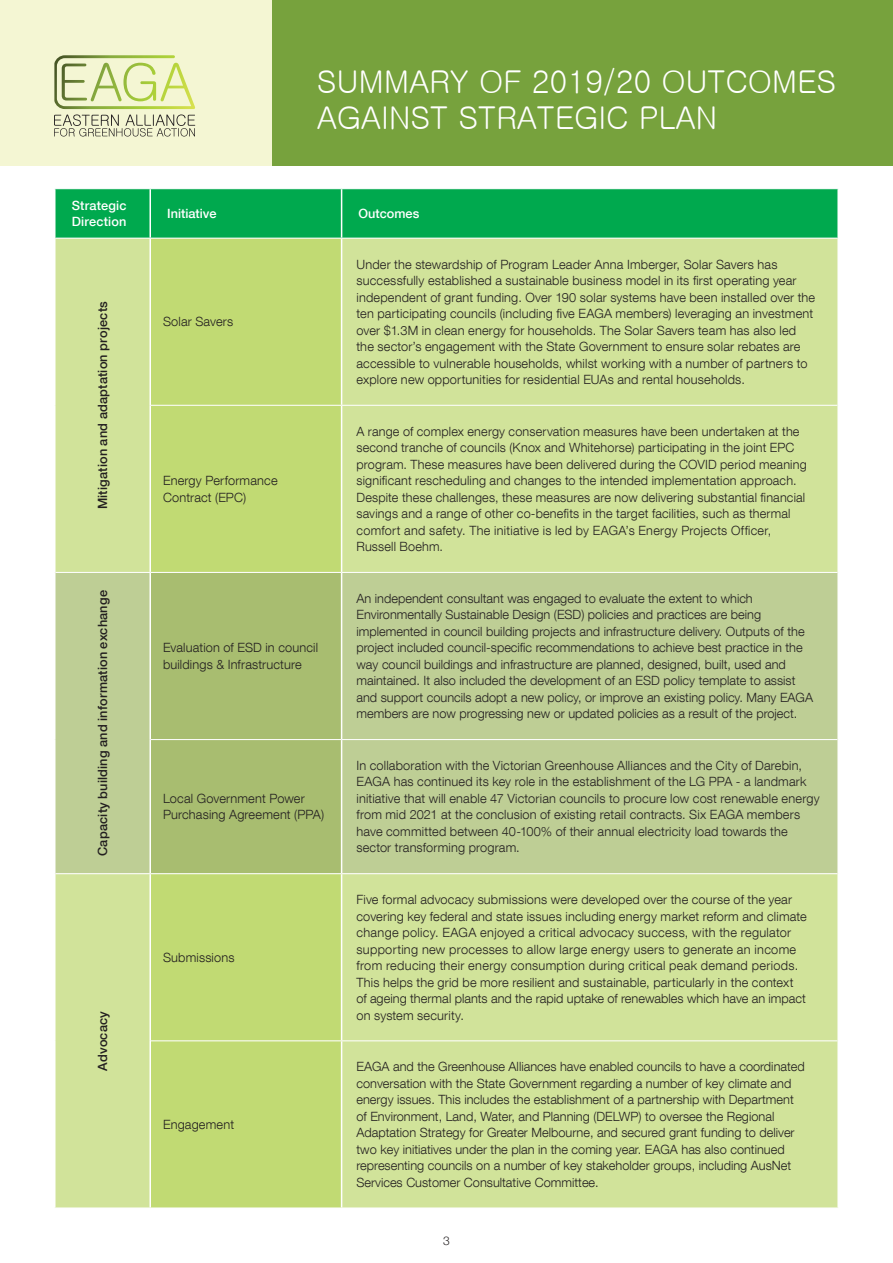
<style>
.page{position:relative;width:893px;height:1263px;background:#fff}
.page>*{position:absolute;margin:0;border:0;box-sizing:border-box;transform-origin:0 0}
.t1{font:31.5px/36px "Gulim";letter-spacing:-.01em;color:#fff}
.t2{font:300 12.75px/16.5px "Helvetica Neue LT Com";letter-spacing:.01em;color:#231f20}
.t3{font:500 12.75px "Helvetica Neue LT Com";letter-spacing:.015em;color:#231f20}
.t4{font:500 12.75px/15.3px "Helvetica Neue LT Com";color:#fff}
.t5{font:300 12px "Helvetica Neue";color:#231f20}
</style>
<div class="page">
<div style="left:0;top:0;width:272px;height:166px;background:#f4f6d3"></div>
<div style="left:272px;top:0;width:621px;height:166px;background:#77a23d"></div>
<div style="left:56px;top:189px;width:781px;height:49px;background:#00a94e"></div>
<div style="left:56px;top:239px;width:781px;height:968px;background:#d1e39a"></div>
<div style="left:151px;top:239px;width:190px;height:968px;background:#c1da73"></div>
<div style="left:56px;top:573px;width:781px;height:300px;background:#bece95"></div>
<div style="left:151px;top:573px;width:190px;height:300px;background:#a8bd70"></div>
<hr style="left:149px;top:189px;width:2px;height:49px;background:#fff">
<hr style="left:341px;top:189px;width:1px;height:49px;background:#fff">
<hr style="left:56px;top:572px;width:94px;height:1px;background:#fff">
<hr style="left:149px;top:239px;width:2px;height:166px;background:#fff">
<hr style="left:341px;top:239px;width:1px;height:166px;background:#fff">
<hr style="left:149px;top:405px;width:2px;height:167px;background:#fff">
<hr style="left:341px;top:406px;width:1px;height:166px;background:#fff">
<hr style="left:151px;top:405px;width:191px;height:1px;background:#fff">
<hr style="left:342px;top:405px;width:495px;height:1px;background:#fff">
<hr style="left:150px;top:572px;width:192px;height:1px;background:#fff">
<hr style="left:342px;top:572px;width:495px;height:1px;background:#fff">
<hr style="left:149px;top:573px;width:2px;height:166px;background:#fff">
<hr style="left:341px;top:573px;width:1px;height:166px;background:#fff">
<hr style="left:151px;top:739px;width:191px;height:1px;background:#fff">
<hr style="left:342px;top:739px;width:495px;height:1px;background:#fff">
<hr style="left:149px;top:739px;width:2px;height:134px;background:#fff">
<hr style="left:341px;top:740px;width:1px;height:133px;background:#fff">
<hr style="left:56px;top:873px;width:94px;height:1px;background:#fff">
<hr style="left:150px;top:873px;width:192px;height:1px;background:#fff">
<hr style="left:342px;top:873px;width:495px;height:1px;background:#fff">
<hr style="left:151px;top:1040px;width:191px;height:1px;background:#fff">
<hr style="left:342px;top:1040px;width:495px;height:1px;background:#fff">
<hr style="left:149px;top:874px;width:2px;height:167px;background:#fff">
<hr style="left:341px;top:874px;width:1px;height:166px;background:#fff">
<hr style="left:149px;top:1041px;width:2px;height:166px;background:#fff">
<hr style="left:341px;top:1041px;width:1px;height:166px;background:#fff">
<svg style="left:54px;top:55px;width:141px;height:82px"></svg>
<p class="t1" style="left:317px;top:63px;width:521px">SUMMARY OF 2019/20 OUTCOMES<br>AGAINST STRATEGIC PLAN</p>
<p class="t4" style="left:72px;top:198px;width:56px">Strategic<br>Direction</p>
<p class="t4" style="left:167px;top:206px;width:51px">Initiative</p>
<p class="t4" style="left:359px;top:206px;width:62px">Outcomes</p>
<p class="t3" style="left:95px;top:509px;width:209px;rotate:-90deg">Mitigation and adaptation projects</p>
<p class="t3" style="left:95px;top:856px;width:267px;rotate:-90deg">Capacity building and information exchange</p>
<p class="t3" style="left:95px;top:1070px;width:61px;rotate:-90deg">Advocacy</p>
<p class="t2" style="left:163px;top:313px;width:72px">Solar Savers</p>
<p class="t2" style="left:163px;top:472px;width:116px">Energy Performance<br>Contract (EPC)</p>
<p class="t2" style="left:163px;top:639px;width:157px">Evaluation of ESD in council buildings &amp; Infrastructure</p>
<p class="t2" style="left:163px;top:790px;width:163px">Local Government Power<br>Purchasing Agreement (PPA)</p>
<p class="t2" style="left:163px;top:949px;width:73px">Submissions</p>
<p class="t2" style="left:163px;top:1116px;width:73px">Engagement</p>
<p class="t2" style="left:356px;top:255px;width:460px">Under the stewardship of Program Leader Anna Imberger, Solar Savers has successfully established a sustainable business model in its first operating year independent of grant funding. Over 190 solar systems have been installed over the ten participating councils (including five EAGA members) leveraging an investment over $1.3M in clean energy for households. The Solar Savers team has also led the sector’s engagement with the State Government to ensure solar rebates are accessible to vulnerable households, whilst working with a number of partners to explore new opportunities for residential EUAs and rental households.</p>
<p class="t2" style="left:356px;top:423px;width:452px">A range of complex energy conservation measures have been undertaken at the second tranche of councils (Knox and Whitehorse) participating in the joint EPC program. These measures have been delivered during the COVID period meaning significant rescheduling and changes to the intended implementation approach.<br>Despite these challenges, these measures are now delivering substantial financial savings and a range of other co-benefits in the target facilities, such as thermal comfort and safety. The initiative is led by EAGA’s Energy Projects Officer, Russell Boehm.</p>
<p class="t2" style="left:356px;top:590px;width:458px">An independent consultant was engaged to evaluate the extent to which Environmentally Sustainable Design (ESD) policies and practices are being implemented in council building projects and infrastructure delivery. Outputs of the project included council-specific recommendations to achieve best practice in the way council buildings and infrastructure are planned, designed, built, used and maintained. It also included the development of an ESD policy template to assist and support councils adopt a new policy, or improve an existing policy. Many EAGA members are now progressing new or updated policies as a result of the project.</p>
<p class="t2" style="left:356px;top:757px;width:465px">In collaboration with the Victorian Greenhouse Alliances and the City of Darebin, EAGA has continued its key role in the establishment of the LG PPA - a landmark initiative that will enable 47 Victorian councils to procure low cost renewable energy from mid 2021 at the conclusion of existing retail contracts. Six EAGA members have committed between 40-100% of their annual electricity load towards the sector transforming program.</p>
<p class="t2" style="left:356px;top:891px;width:452px">Five formal advocacy submissions were developed over the course of the year covering key federal and state issues including energy market reform and climate change policy. EAGA enjoyed a critical advocacy success, with the regulator supporting new processes to allow large energy users to generate an income from reducing their energy consumption during critical peak demand periods.<br>This helps the grid be more resilient and sustainable, particularly in the context of ageing thermal plants and the rapid uptake of renewables which have an impact on system security.</p>
<p class="t2" style="left:356px;top:1058px;width:450px">EAGA and the Greenhouse Alliances have enabled councils to have a coordinated conversation with the State Government regarding a number of key climate and energy issues. This includes the establishment of a partnership with Department of Environment, Land, Water, and Planning (DELWP) to oversee the Regional Adaptation Strategy for Greater Melbourne, and secured grant funding to deliver two key initiatives under the plan in the coming year. EAGA has also continued representing councils on a number of key stakeholder groups, including AusNet Services Customer Consultative Committee.</p>
<p class="t5" style="left:443px;top:1231px;width:8px">3</p>
</div>
